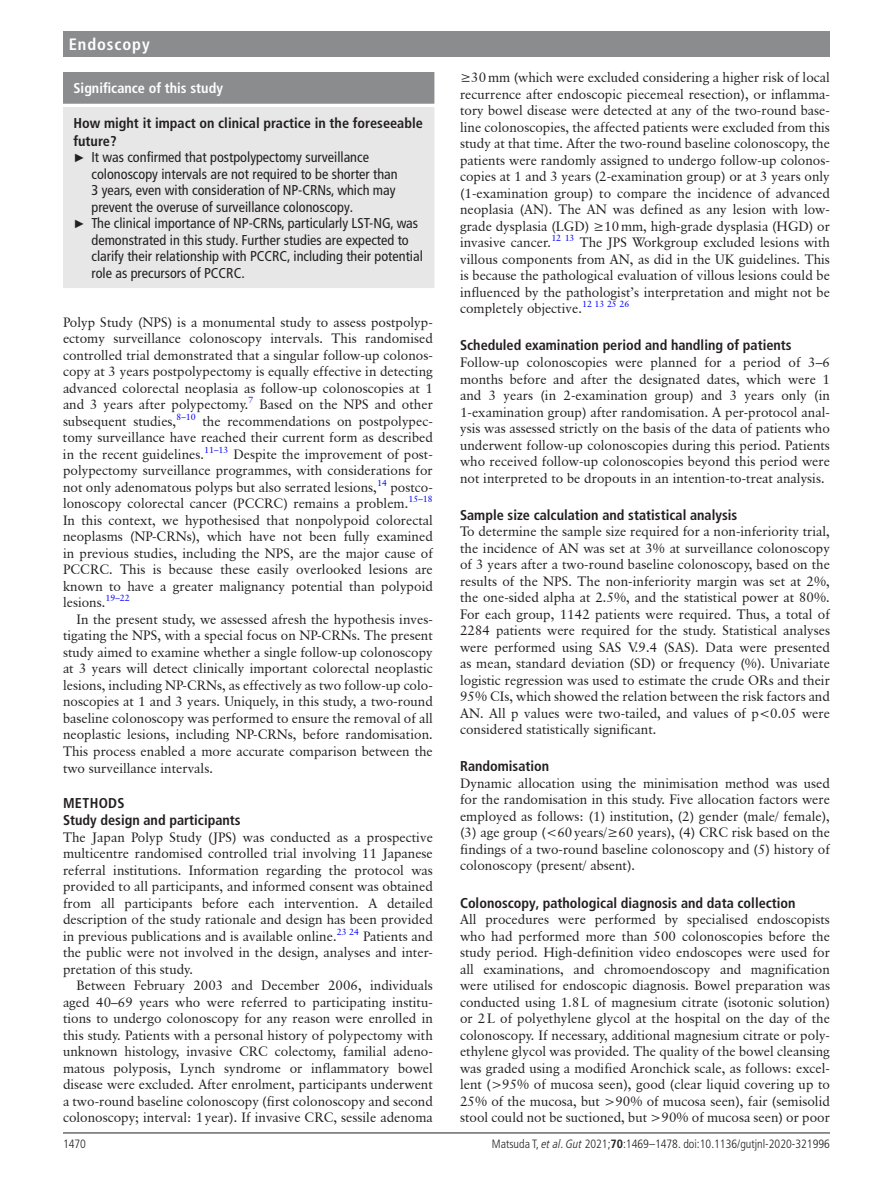
<style>
.page{position:relative;width:893px;height:1191px;background:#fff}
.page>*{position:absolute;margin:0;border:0;box-sizing:border-box;transform-origin:0 0}
.t1{font:700 condensed 16.5px "Frutiger LT Pro";letter-spacing:.055em;color:#fff}
.t2{font:condensed 14.25px "Frutiger LT Pro";color:#231f20}
.t3{font:700 condensed 14.25px/17.2px "Frutiger LT Pro";color:#231f20}
.t4{font:700 condensed 14.25px "Frutiger LT Pro";color:#fff}
.t5{font:13.5px/16.5px "Classical Garamond BT";color:#231f20;text-align:justify}
.t6{font:300 condensed 12px "Frutiger LT Pro";color:#231f20}
.s1{font-family:"Arial";font-stretch:normal;font-size:12px}
.s2{font-style:italic}
.s3{font-weight:700}
</style>
<div class="page">
<hr style="left:63px;top:1132px;width:767px;height:1px;background:#231f20">
<div style="left:63px;top:31px;width:767px;height:25px;background:#8a8c8e"></div>
<div style="left:64px;top:73px;width:370px;height:30px;background:#8a8c8e"></div>
<div style="left:63px;top:72px;width:371px;height:32px;border:2px solid #8a8c8e"></div>
<div style="left:64px;top:108px;width:370px;height:179px;background:#e7e7e7"></div>
<div style="left:63px;top:107px;width:371px;height:181px;border:2px solid #e7e7e7"></div>
<p class="t1" style="left:69px;top:34px;width:83px">Endoscopy</p>
<p class="t4" style="left:74px;top:80px;width:151px">Significance of this study</p>
<p class="t3" style="left:74px;top:115px;width:351px">How might it impact on clinical practice in the foreseeable</p>
<p class="t3" style="left:74px;top:132px;width:45px">future?</p>
<p class="t2" style="left:73px;top:149px;width:297px"><span class="s1">►</span> It was confirmed that postpolypectomy surveillance</p>
<p class="t2" style="left:92px;top:165px;width:308px">colonoscopy intervals are not required to be shorter than</p>
<p class="t2" style="left:92px;top:182px;width:306px">3 years, even with consideration of NP-CRNs, which may</p>
<p class="t2" style="left:92px;top:198px;width:263px">prevent the overuse of surveillance colonoscopy.</p>
<p class="t2" style="left:73px;top:215px;width:346px"><span class="s1">►</span> The clinical importance of NP-CRNs, particularly LST-NG, was</p>
<p class="t2" style="left:92px;top:231px;width:319px">demonstrated in this study. Further studies are expected to</p>
<p class="t2" style="left:92px;top:248px;width:333px">clarify their relationship with PCCRC, including their potential</p>
<p class="t2" style="left:92px;top:264px;width:155px">role as precursors of PCCRC.</p>
<p class="t5" style="left:63px;top:314px;width:371px">Polyp Study (NPS) is a monumental study to assess postpolyp&shy;ectomy surveillance colonoscopy intervals. This randomised controlled trial demonstrated that a singular follow-up colonos&shy;copy at 3 years postpolypectomy is equally effective in detecting advanced colorectal neoplasia as follow-up colonoscopies at 1 and 3 years after polypectomy.<sup>7</sup> Based on the NPS and other subsequent studies,<sup>8–10</sup></p>
<p class="t5" style="left:63px;top:413px;width:371px;text-indent:139px">the recommendations on postpolypec&shy;tomy surveillance have reached their current form as described in the recent guidelines.<sup>11–13</sup> Despite the improvement of post&shy;polypectomy surveillance programmes, with considerations for not only adenomatous polyps but also serrated lesions,<sup>14</sup> postco&shy;lonoscopy colorectal cancer (PCCRC) remains a problem.<sup>15–18<br></sup>In this context, we hypothesised that nonpolypoid colorectal neoplasms (NP-CRNs), which have not been fully examined in previous studies, including the NPS, are the major cause of PCCRC. This is because these easily overlooked lesions are known to have a greater malignancy potential than polypoid lesions.<sup>19–22</sup></p>
<p class="t5" style="left:63px;top:611px;width:371px;text-indent:14px">In the present study, we assessed afresh the hypothesis inves&shy;tigating the NPS, with a special focus on NP-CRNs. The present study aimed to examine whether a single follow-up colonoscopy at 3 years will detect clinically important colorectal neoplastic lesions, including NP-CRNs, as effectively as two follow-up colo&shy;noscopies at 1 and 3 years. Uniquely, in this study, a two-round baseline colonoscopy was performed to ensure the removal of all neoplastic lesions, including NP-CRNs, before randomisation.<br>This process enabled a more accurate comparison between the two surveillance intervals.</p>
<p class="t3" style="left:63px;top:794px;width:179px">METHODS<br>Study design and participants</p>
<p class="t5" style="left:63px;top:828px;width:371px">The Japan Polyp Study (JPS) was conducted as a prospective multicentre randomised controlled trial involving 11 Japanese referral institutions. Information regarding the protocol was provided to all participants, and informed consent was obtained from all participants before each intervention. A detailed description of the study rationale and design has been provided in previous publications and is available online.<sup>23</sup> <sup>24</sup> Patients and the public were not involved in the design, analyses and inter&shy;pretation of this study.</p>
<p class="t5" style="left:63px;top:977px;width:371px;text-indent:14px">Between February 2003 and December 2006, individuals aged 40–69 years who were referred to participating institu&shy;tions to undergo colonoscopy for any reason were enrolled in this study. Patients with a personal history of polypectomy with unknown histology, invasive CRC colectomy, familial adeno&shy;matous polyposis, Lynch syndrome or inflammatory bowel disease were excluded. After enrolment, participants underwent a two-round baseline colonoscopy (first colonoscopy and second colonoscopy; interval: 1year). If invasive CRC, sessile adenoma</p>
<p class="t5" style="left:460px;top:69px;width:371px">≥30 mm (which were excluded considering a higher risk of local recurrence after endoscopic piecemeal resection), or inflamma&shy;tory bowel disease were detected at any of the two-round base&shy;line colonoscopies, the affected patients were excluded from this study at that time. After the two-round baseline colonoscopy, the patients were randomly assigned to undergo follow-up colonos&shy;copies at 1 and 3 years (2-examination group) or at 3 years only (1-examination group) to compare the incidence of advanced neoplasia (AN). The AN was defined as any lesion with low&shy;grade dysplasia (LGD) ≥10 mm, high-grade dysplasia (HGD) or invasive cancer.<sup>12</sup> <sup>13</sup> The JPS Workgroup excluded lesions with villous components from AN, as did in the UK guidelines. This is because the pathological evaluation of villous lesions could be influenced by the pathologist’s interpretation and might not be completely objective.<sup>12</sup> <sup>13</sup> <sup>25</sup> <sup>26</sup></p>
<p class="t3" style="left:460px;top:337px;width:333px">Scheduled examination period and handling of patients</p>
<p class="t5" style="left:460px;top:354px;width:371px">Follow-up colonoscopies were planned for a period of 3–6 months before and after the designated dates, which were 1 and 3 years (in 2-examination group) and 3 years only (in 1-examination group) after randomisation. A per-protocol anal&shy;ysis was assessed strictly on the basis of the data of patients who underwent follow-up colonoscopies during this period. Patients who received follow-up colonoscopies beyond this period were not interpreted to be dropouts in an intention-to-treat analysis.</p>
<p class="t3" style="left:460px;top:506px;width:279px">Sample size calculation and statistical analysis</p>
<p class="t5" style="left:460px;top:523px;width:371px">To determine the sample size required for a non-inferiority trial, the incidence of AN was set at 3% at surveillance colonoscopy of 3 years after a two-round baseline colonoscopy, based on the results of the NPS. The non-inferiority margin was set at 2%, the one-sided alpha at 2.5%, and the statistical power at 80%.<br>For each group, 1142 patients were required. Thus, a total of 2284 patients were required for the study. Statistical analyses were performed using SAS V.9.4 (SAS). Data were presented as mean, standard deviation (SD) or frequency (%). Univariate logistic regression was used to estimate the crude ORs and their 95% CIs, which showed the relation between the risk factors and AN. All p values were two-tailed, and values of p&lt;0.05 were considered statistically significant.</p>
<p class="t3" style="left:460px;top:758px;width:91px">Randomisation</p>
<p class="t5" style="left:460px;top:774px;width:371px">Dynamic allocation using the minimisation method was used for the randomisation in this study. Five allocation factors were employed as follows: (1) institution, (2) gender (male/ female), (3) age group (&lt;60 years/≥60 years), (4) CRC risk based on the findings of a two-round baseline colonoscopy and (5) history of colonoscopy (present/ absent).</p>
<p class="t3" style="left:460px;top:894px;width:337px">Colonoscopy, pathological diagnosis and data collection</p>
<p class="t5" style="left:460px;top:911px;width:371px">All procedures were performed by specialised endoscopists who had performed more than 500 colonoscopies before the study period. High-definition video endoscopes were used for all examinations, and chromoendoscopy and magnification were utilised for endoscopic diagnosis. Bowel preparation was conducted using 1.8L of magnesium citrate (isotonic solution) or 2L of polyethylene glycol at the hospital on the day of the colonoscopy. If necessary, additional magnesium citrate or poly&shy;ethylene glycol was provided. The quality of the bowel cleansing was graded using a modified Aronchick scale, as follows: excel&shy;lent (&gt;95% of mucosa seen), good (clear liquid covering up to 25% of the mucosa, but &gt;90% of mucosa seen), fair (semisolid stool could not be suctioned, but &gt;90% of mucosa seen) or poor</p>
<p class="t6" style="left:63px;top:1136px;width:25px">1470</p>
<p class="t6" style="left:492px;top:1136px;width:340px">Matsuda T, <span class="s2">et al</span>. <span class="s2">Gut</span> 2021;<span class="s3">70</span>:1469–1478. doi:10.1136/gutjnl-2020-321996</p>
</div>
